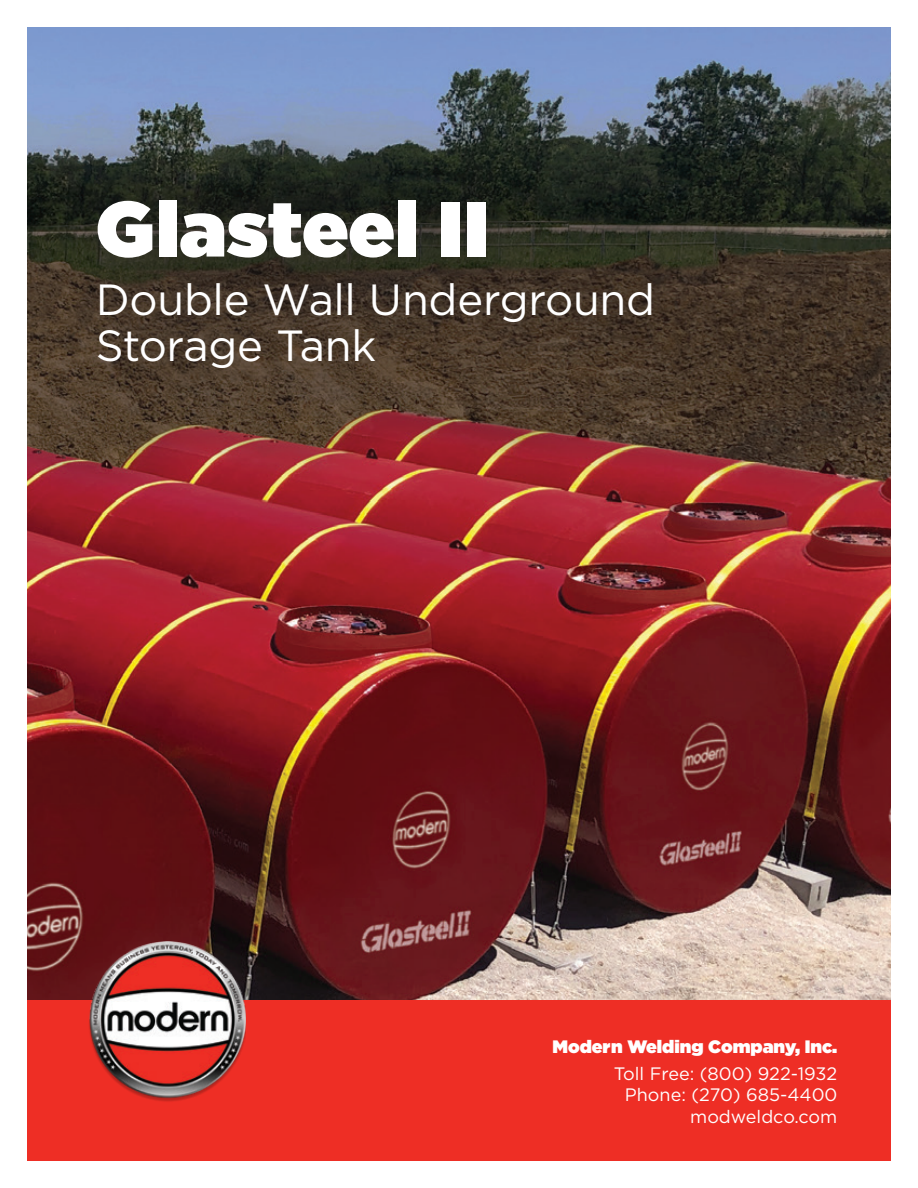
<style>
.page{position:relative;width:918px;height:1188px;background:#fff}
.page>*{position:absolute;margin:0;border:0;box-sizing:border-box;transform-origin:0 0}
.t1{font:900 78px "Gotham";color:#fff}
.t2{font:43.65px/46.5px "Gotham";letter-spacing:-.01em;color:#fff}
.t3{font:18px/21.6px "Gotham";color:#fff;text-align:right}
.t4{font:900 18px "Gotham";color:#fff}
</style>
<div class="page">
<img style="left:27px;top:27px;width:864px;height:973px">
<div style="left:27px;top:1000px;width:864px;height:161px;background:#ee2e25"></div>
<div style="left:40px;top:142px;width:670px;height:282px;background:#231f20;opacity:.76"></div>
<img style="left:87px;top:942px;width:158px;height:160px">
<h1 class="t1" style="left:96px;top:173px;width:395px">Glasteel II</h1>
<h2 class="t2" style="left:96px;top:275px;width:561px">Double Wall Underground<br>Storage Tank</h2>
<p class="t4" style="left:552px;top:1033px;width:287px">Modern Welding Company, Inc.</p>
<p class="t3" style="left:614px;top:1062px;width:225px">Toll Free: (800) 922-1932<br>Phone: (270) 685-4400 modweldco.com</p>
</div>
